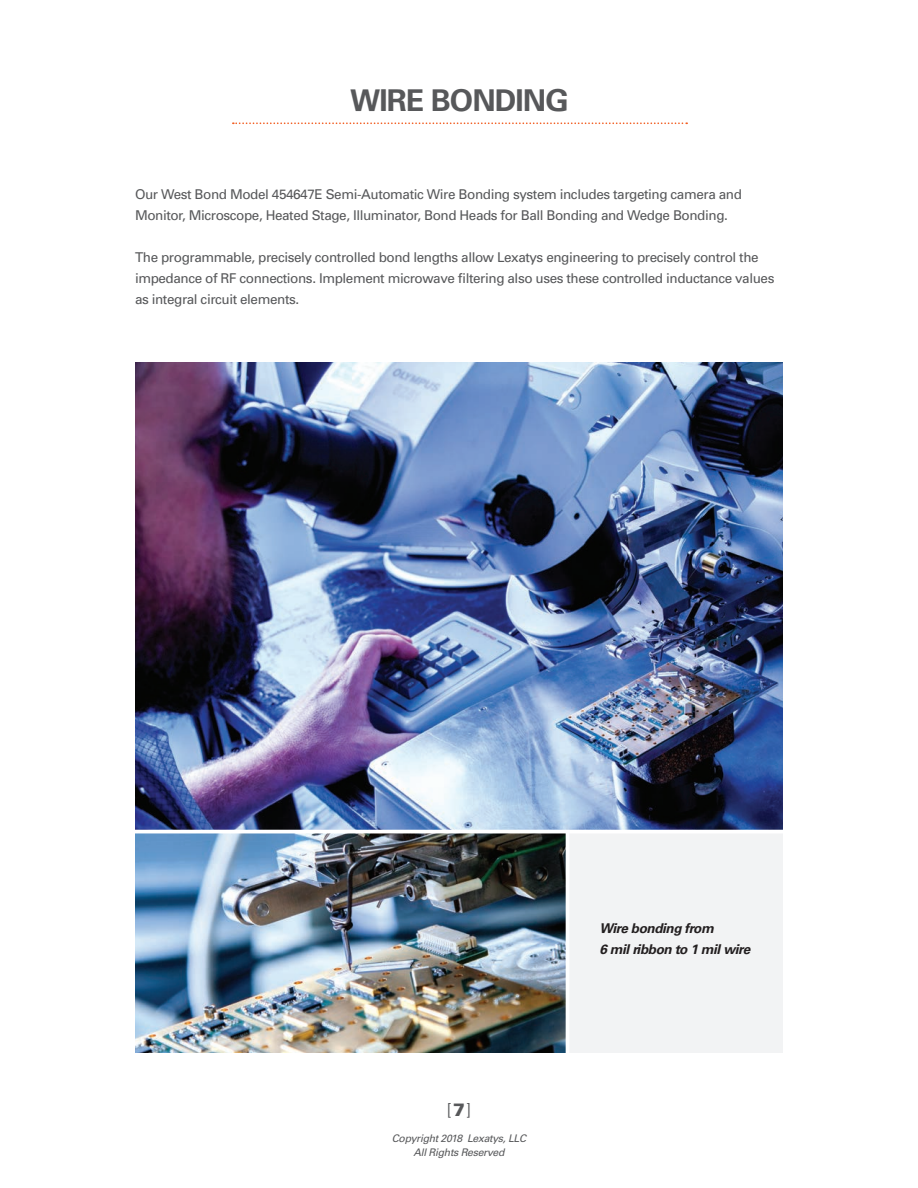
<style>
.page{position:relative;width:918px;height:1188px;background:#fff}
.page>*{position:absolute;margin:0;border:0;box-sizing:border-box;transform-origin:0 0}
.t1{font:700 30px "Univers CE";letter-spacing:-.03em;color:#57585a}
.t2{font:300 18px "Univers";color:#57585a}
.t3{font:13.5px/21px "Univers";letter-spacing:-.03em;color:#57585a}
.t4{font:italic 700 13.5px/21px "Univers CE";letter-spacing:-.03em;color:#231f20}
.t5{font:italic 10.5px/13.5px "Univers CE";letter-spacing:-.03em;color:#57585a;text-align:center}
.s1{font-weight:900}
</style>
<div class="page">
<div style="left:556px;top:832px;width:227px;height:221px;background:#f2f3f4"></div>
<svg style="left:233px;top:122px;width:454px;height:2px"></svg>
<img style="left:135px;top:363px;width:648px;height:467px">
<img style="left:135px;top:833px;width:431px;height:220px">
<hr style="left:129px;top:830px;width:662px;height:3px;background:#fff">
<hr style="left:566px;top:832px;width:3px;height:235px;background:#fff">
<h1 class="t1" style="left:350px;top:82px;width:220px">WIRE BONDING</h1>
<p class="t3" style="left:135px;top:184px;width:609px">Our West Bond Model 454647E Semi-Automatic Wire Bonding system includes targeting camera and<br>Monitor, Microscope, Heated Stage, Illuminator, Bond Heads for Ball Bonding and Wedge Bonding.</p>
<p class="t3" style="left:135px;top:247px;width:641px">The programmable, precisely controlled bond lengths allow Lexatys engineering to precisely control the impedance of RF connections. Implement microwave filtering also uses these controlled inductance values as integral circuit elements.</p>
<h2 class="t2" style="left:447px;top:1099px;width:26px">[<span class="s1">7</span>]</h2>
<p class="t5" style="left:392px;top:1132px;width:136px">Copyright 2018 Lexatys, LLC<br>All Rights Reserved</p>
<p class="t4" style="left:600px;top:919px;width:152px">Wire bonding from<br>6 mil ribbon to 1 mil wire</p>
</div>
